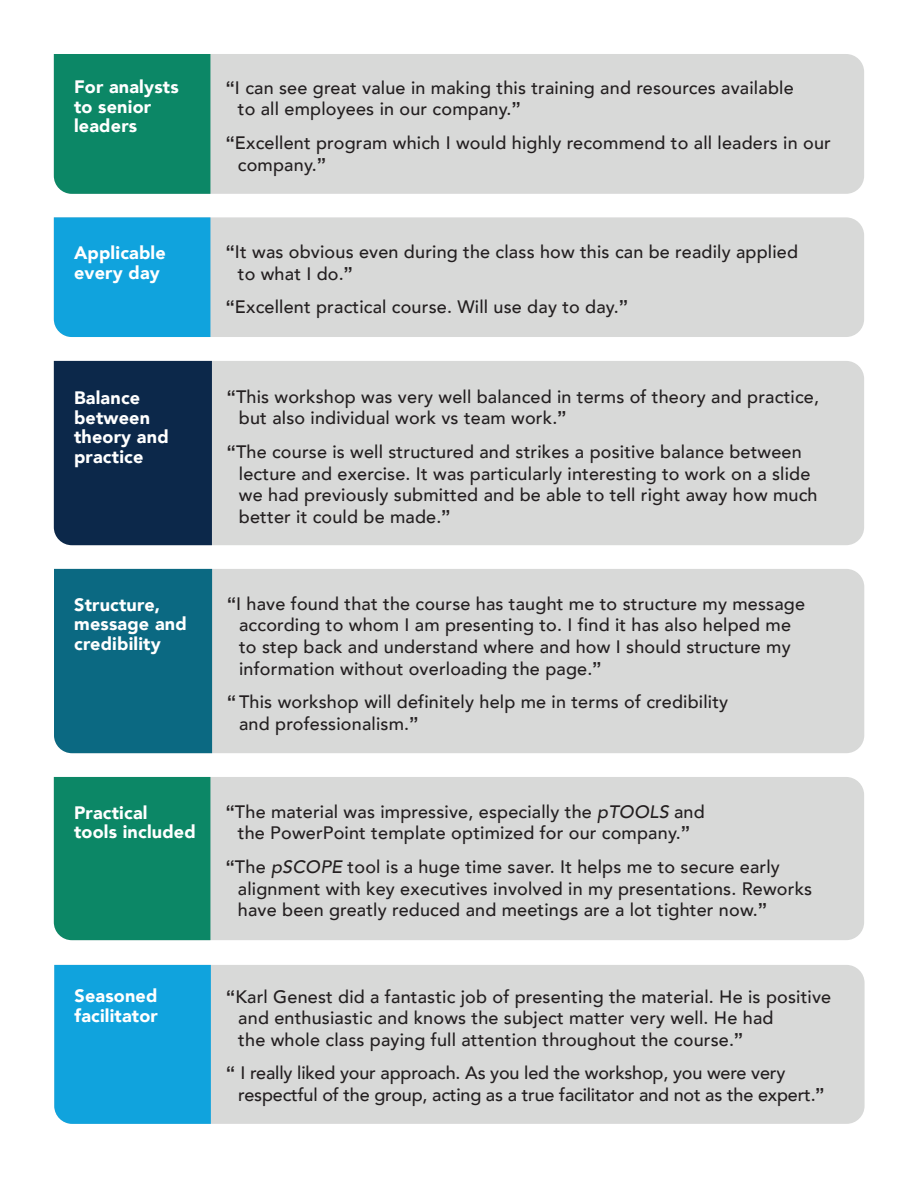
<style>
.page{position:relative;width:918px;height:1188px;background:#fff}
.page>*{position:absolute;margin:0;border:0;box-sizing:border-box;transform-origin:0 0}
.t1{font:500 18px/21.6px "Avenir";letter-spacing:.01em;color:#231f20}
.t2{font:900 18px/19.5px "Avenir";letter-spacing:.01em;color:#fff}
.t3{font:500 18px/21.6px "Avenir";letter-spacing:-.01em;color:#231f20}
.s1{font-family:"Arial";font-weight:700}
.s2{font-style:italic}
</style>
<div class="page">
<div style="left:210px;top:54px;width:654px;height:140px;background:#d8d9d8"></div>
<div style="left:54px;top:54px;width:156px;height:140px;background:#0c8766"></div>
<div style="left:210px;top:217px;width:654px;height:120px;background:#d8d9d8"></div>
<div style="left:54px;top:217px;width:156px;height:120px;background:#10a3dd"></div>
<div style="left:212px;top:361px;width:652px;height:184px;background:#d8d9d8"></div>
<div style="left:54px;top:361px;width:158px;height:184px;background:#0c284a"></div>
<div style="left:212px;top:569px;width:652px;height:184px;background:#d8d9d8"></div>
<div style="left:54px;top:569px;width:158px;height:184px;background:#0b6982"></div>
<div style="left:210px;top:777px;width:654px;height:163px;background:#d8d9d8"></div>
<div style="left:54px;top:777px;width:156px;height:163px;background:#0c8766"></div>
<div style="left:211px;top:965px;width:654px;height:159px;background:#d8d9d8"></div>
<div style="left:54px;top:965px;width:157px;height:159px;background:#10a3dd"></div>
<p class="t2" style="left:74px;top:77px;width:106px">For analysts to senior leaders</p>
<p class="t1" style="left:238px;top:76px;width:557px;text-indent:-12px"><span class="s1">“</span>I can see great value in making this training and resources available to all employees in our company.<span class="s1">”</span></p>
<p class="t1" style="left:238px;top:131px;width:595px;text-indent:-12px"><span class="s1">“</span>Excellent program which I would highly recommend to all leaders in our company.<span class="s1">”</span></p>
<p class="t2" style="left:74px;top:243px;width:93px">Applicable every day</p>
<p class="t1" style="left:238px;top:240px;width:562px;text-indent:-12px"><span class="s1">“</span>It was obvious even during the class how this can be readily applied to what I do.<span class="s1">”</span></p>
<p class="t1" style="left:226px;top:295px;width:404px"><span class="s1">“</span>Excellent practical course. Will use day to day.<span class="s1">”</span></p>
<p class="t2" style="left:74px;top:388px;width:96px">Balance between theory and practice</p>
<p class="t1" style="left:239px;top:385px;width:582px;text-indent:-12px"><span class="s1">“</span>This workshop was very well balanced in terms of theory and practice, but also individual work vs team work.<span class="s1">”</span></p>
<p class="t1" style="left:239px;top:440px;width:580px;text-indent:-12px"><span class="s1">“</span>The course is well structured and strikes a positive balance between lecture and exercise. It was particularly interesting to work on a slide we had previously submitted and be able to tell right away how much better it could be made.<span class="s1">”</span></p>
<p class="t2" style="left:74px;top:594px;width:114px">Structure, message and credibility</p>
<p class="t1" style="left:239px;top:592px;width:568px;text-indent:-12px"><span class="s1">“</span>I have found that the course has taught me to structure my message according to whom I am presenting to. I find it has also helped me to step back and understand where and how I should structure my information without overloading the page.<span class="s1">”</span></p>
<p class="t1" style="left:239px;top:690px;width:491px;text-indent:-12px"><span class="s1">“</span> This workshop will definitely help me in terms of credibility and professionalism.<span class="s1">”</span></p>
<p class="t2" style="left:74px;top:802px;width:123px">Practical<br>tools included</p>
<p class="t1" style="left:226px;top:800px;width:480px;text-align:center"><span class="s1">“</span>The material was impressive, especially the <span class="s2">pTOOLS</span> and the PowerPoint template optimized for our company.<span class="s1">”</span></p>
<p class="t1" style="left:238px;top:855px;width:576px;text-indent:-12px"><span class="s1">“</span>The <span class="s2">pSCOPE</span> tool is a huge time saver. It helps me to secure early alignment with key executives involved in my presentations. Reworks have been greatly reduced and meetings are a lot tighter now.<span class="s1">”</span></p>
<p class="t2" style="left:75px;top:986px;width:85px">Seasoned facilitator</p>
<p class="t1" style="left:238px;top:985px;width:594px;text-indent:-12px"><span class="s1">“</span>Karl Genest did a fantastic job of presenting the material. He is positive and enthusiastic and knows the subject matter very well. He had<br>the whole class paying full attention throughout the course.<span class="s1">”</span></p>
<p class="t3" style="left:238px;top:1061px;width:588px;text-indent:-12px"><span class="s1">“</span> I really liked your approach. As you led the workshop, you were very respectful of the group, acting as a true facilitator and not as the expert.<span class="s1">”</span></p>
</div>
